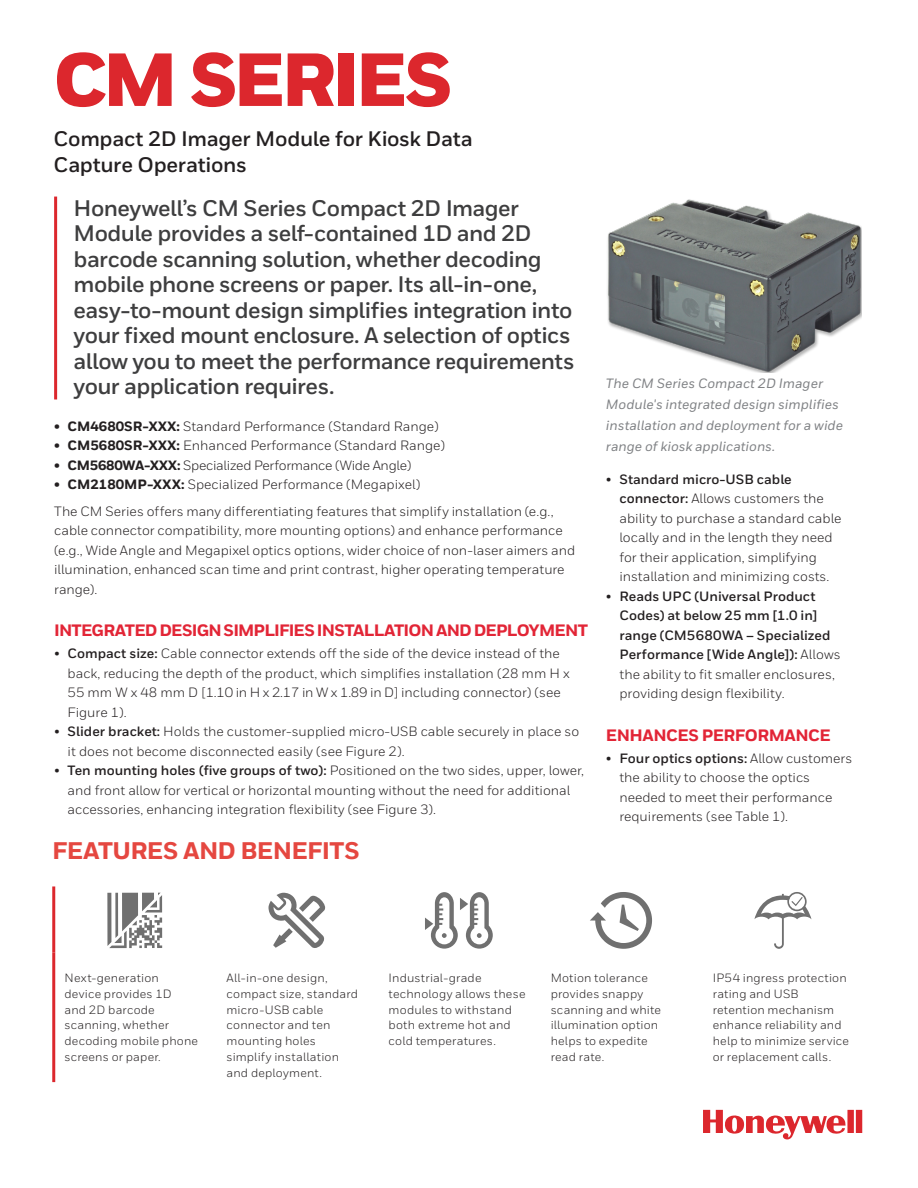
<style>
.page{position:relative;width:918px;height:1188px;background:#fff}
.page>*{position:absolute;margin:0;border:0;box-sizing:border-box;transform-origin:0 0}
.t1{font:900 75px "Honeywell Sans";letter-spacing:-.055em;color:#dc272d}
._07_Inside__Intro_He{font:800 24px "Honeywell Sans";letter-spacing:-.025em;color:#e54740}
._08_Inside__Intro_Te{font:700 22.5px/25.5px "Honeywell Sans";letter-spacing:-.025em;color:#3e3e3f}
.t2{font:700 21px/25.5px "Honeywell Sans";letter-spacing:-.015em;color:#231f20}
.Heading_2__11_12{font:800 16.5px "Honeywell Sans";letter-spacing:-.04em;color:#e22536}
.Features_copy{font:13.5px/19.5px "Honeywell Sans";color:#231f20}
.Body__9_14_pt{font:13.5px/19.5px "Honeywell Sans";color:#231f20}
.Features_copy-2{font:700 13.5px/19.5px "Honeywell Sans";color:#231f20}
.Product_Caption{font:italic 500 13.5px/21px "Honeywell Sans";color:#808285}
.Features_copy-3{font:13.5px "Honeywell Sans";letter-spacing:-.02em;color:#231f20}
._10_Inside__Body_Tex{font:12px/15.8px "Honeywell Sans";letter-spacing:.015em;color:#231f20}
.s1{font-weight:800}
.s2{font-weight:700}
.s3{font-weight:400}
</style>
<div class="page">
<hr style="left:54px;top:197px;width:3px;height:202px;background:#dc272d">
<img style="left:607px;top:199px;width:255px;height:174px">
<hr style="left:52px;top:886px;width:3px;height:67px;background:#dc272d">
<hr style="left:52px;top:953px;width:3px;height:129px;background:#dc272d">
<svg style="left:107px;top:893px;width:55px;height:55px"></svg>
<svg style="left:269px;top:893px;width:57px;height:55px"></svg>
<svg style="left:425px;top:892px;width:68px;height:57px"></svg>
<svg style="left:590px;top:892px;width:62px;height:57px"></svg>
<svg style="left:754px;top:892px;width:58px;height:57px"></svg>
<svg style="left:703px;top:1110px;width:159px;height:30px"></svg>
<h1 class="t1" style="left:53px;top:34px;width:401px">CM SERIES</h1>
<h3 class="t2" style="left:53px;top:127px;width:421px">Compact 2D Imager Module for Kiosk Data<br>Capture Operations</h3>
<p class="_08_Inside__Intro_Te" style="left:74px;top:196px;width:503px">Honeywell’s CM Series Compact 2D Imager Module provides a self-contained 1D and 2D barcode scanning solution, whether decoding mobile phone screens or paper. Its all-in-one, easy-to-mount design simplifies integration into your fixed mount enclosure. A selection of optics allow you to meet the performance requirements your application requires.</p>
<p class="Features_copy" style="left:54px;top:416px;width:386px"><span class="s1">• CM4680SR-XXX:</span> Standard Performance (Standard Range)</p>
<p class="Features_copy" style="left:54px;top:436px;width:393px"><span class="s1">• CM5680SR-XXX:</span> Enhanced Performance (Standard Range)</p>
<p class="Features_copy-3" style="left:54px;top:457px;width:359px"><span class="s1">• CM5680WA-XXX:</span> Specialized Performance (Wide Angle)</p>
<p class="Features_copy" style="left:54px;top:475px;width:368px"><span class="s1">• CM2180MP-XXX:</span> Specialized Performance (Megapixel)</p>
<p class="Body__9_14_pt" style="left:54px;top:501px;width:523px">The CM Series offers many differentiating features that simplify installation (e.g., cable connector compatibility, more mounting options) and enhance performance (e.g., Wide Angle and Megapixel optics options, wider choice of non-laser aimers and illumination, enhanced scan time and print contrast, higher operating temperature range).</p>
<p class="Heading_2__11_12" style="left:54px;top:620px;width:535px">INTEGRATED DESIGN SIMPLIFIES INSTALLATION AND DEPLOYMENT</p>
<p class="Features_copy" style="left:68px;top:644px;width:504px;text-indent:-14px">• <span class="s2">Compact size:</span> Cable connector extends off the side of the device instead of the back, reducing the depth of the product, which simplifies installation (28 mm H x 55 mm W x 48 mm D [1.10 in H x 2.17 in W x 1.89 in D] including connector) (see Figure 1).</p>
<p class="Features_copy" style="left:68px;top:722px;width:513px;text-indent:-14px">• <span class="s2">Slider bracket:</span> Holds the customer-supplied micro-USB cable securely in place so it does not become disconnected easily (see Figure 2).</p>
<p class="Features_copy" style="left:68px;top:761px;width:518px;text-indent:-14px">• <span class="s2">Ten mounting holes (five groups of two):</span> Positioned on the two sides, upper, lower, and front allow for vertical or horizontal mounting without the need for additional accessories, enhancing integration flexibility (see Figure 3).</p>
<p class="_07_Inside__Intro_He" style="left:52px;top:836px;width:309px">FEATURES AND BENEFITS</p>
<p class="Product_Caption" style="left:606px;top:373px;width:239px">The CM Series Compact 2D Imager Module's integrated design simplifies installation and deployment for a wide range of kiosk applications.</p>
<p class="Features_copy" style="left:619px;top:469px;width:224px;text-indent:-14px">• <span class="s2">Standard micro-USB cable connector:</span> Allows customers the ability to purchase a standard cable locally and in the length they need for their application, simplifying installation and minimizing costs.</p>
<p class="Features_copy-2" style="left:619px;top:587px;width:223px;text-indent:-14px"><span class="s3">•</span> Reads UPC (Universal Product<br>Codes) at below 25 mm [1.0 in] range (CM5680WA – Specialized<br>Performance [Wide Angle]): <span class="s3">Allows the ability to fit smaller enclosures, providing design flexibility.</span></p>
<p class="Heading_2__11_12" style="left:606px;top:725px;width:226px">ENHANCES PERFORMANCE</p>
<p class="Features_copy" style="left:619px;top:748px;width:234px;text-indent:-14px">• <span class="s2">Four optics options:</span> Allow customers the ability to choose the optics needed to meet their performance requirements (see Table 1).</p>
<p class="_10_Inside__Body_Tex" style="left:65px;top:970px;width:135px">Next-generation device provides 1D<br>and 2D barcode scanning, whether decoding mobile phone screens or paper.</p>
<p class="_10_Inside__Body_Tex" style="left:227px;top:970px;width:133px">All-in-one design, compact size, standard micro-USB cable connector and ten mounting holes simplify installation and deployment.</p>
<p class="_10_Inside__Body_Tex" style="left:389px;top:970px;width:138px">Industrial-grade technology allows these modules to withstand both extreme hot and cold temperatures.</p>
<p class="_10_Inside__Body_Tex" style="left:551px;top:970px;width:112px">Motion tolerance provides snappy scanning and white illumination option helps to expedite read rate.</p>
<p class="_10_Inside__Body_Tex" style="left:713px;top:970px;width:138px">IP54 ingress protection rating and USB retention mechanism enhance reliability and help to minimize service or replacement calls.</p>
</div>
